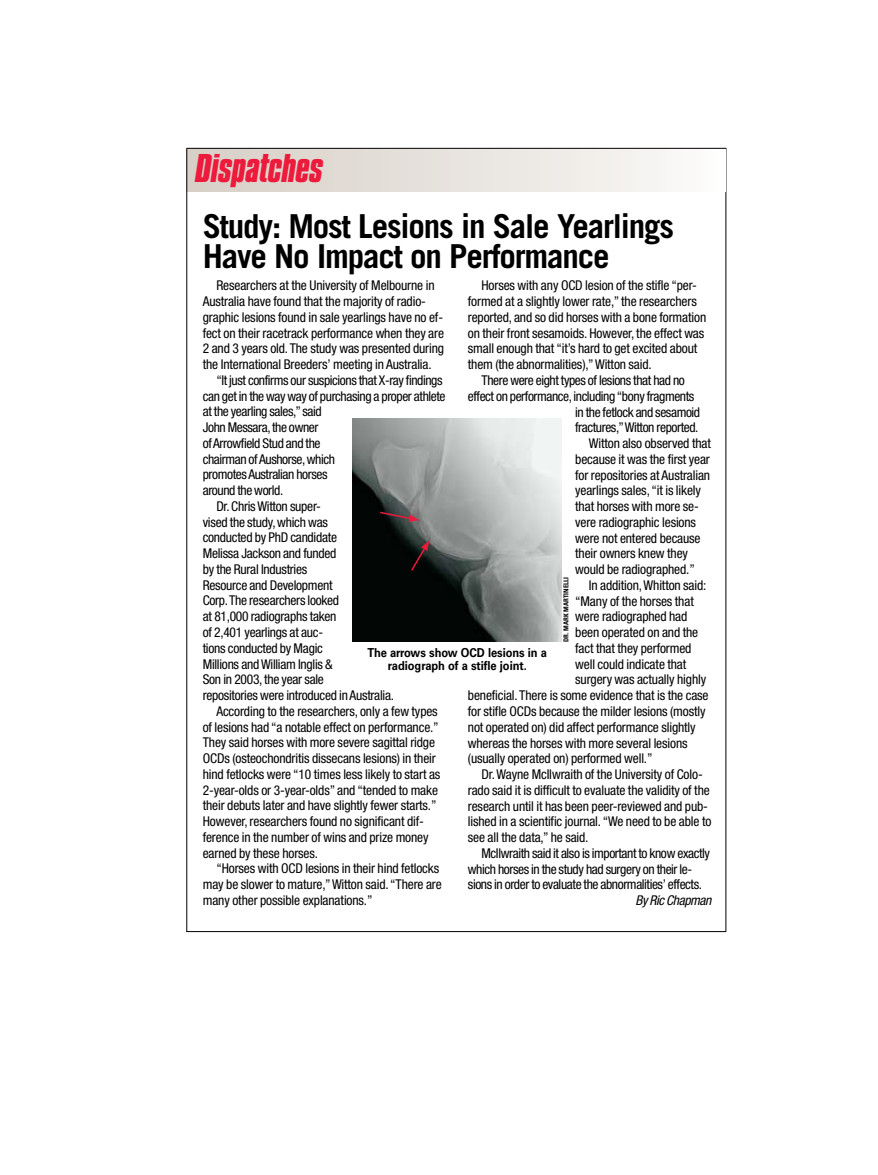
<style>
.page{position:relative;width:878px;height:1175px;background:#fff}
.page>*{position:absolute;margin:0;border:0;box-sizing:border-box;transform-origin:0 0}
.t1{font:italic 700 42px "Compacta EFOP";color:#ed1a3b}
.t2{font:700 33px/30px "Trade Gothic LT Std";letter-spacing:-.035em;color:#000}
.t3{font:condensed 13.5px "Helvetica Neue LT Std";letter-spacing:-.01em;color:#000}
.t4{font:condensed 13.5px "Helvetica Neue LT Std";letter-spacing:-.03em;color:#000}
.t5{font:italic condensed 13.5px "Helvetica Neue LT Std";letter-spacing:-.03em;color:#000}
.t6{font:700 12.3px/13.2px "Univers LT Std";letter-spacing:-.005em;color:#000;text-align:center;scale:.9 1}
.t7{font:700 condensed 6.75px "Univers LT Std";letter-spacing:.01em;color:#000}
</style>
<div class="page">
<hr style="left:725px;top:148px;width:1px;height:783px;background:#000">
<hr style="left:186px;top:931px;width:540px;height:1px;background:#000">
<div style="left:186px;top:148px;width:539px;height:43px;background:linear-gradient(to right,#d6cec5,#fbfaf9)"></div>
<hr style="left:186px;top:148px;width:1px;height:784px;background:#000">
<hr style="left:186px;top:148px;width:540px;height:1px;background:#000">
<img style="left:353px;top:418px;width:208px;height:224px">
<svg style="left:378px;top:510px;width:41px;height:12px"></svg>
<svg style="left:409px;top:540px;width:20px;height:32px"></svg>
<h1 class="t1" style="left:195px;top:146px;width:129px">Dispatches</h1>
<h2 class="t2" style="left:203px;top:210px;width:473px">Study: Most Lesions in Sale Yearlings<br>Have No Impact on Performance</h2>
<p class="t3" style="left:216px;top:278px;width:220px">Researchers at the University of Melbourne in</p>
<p class="t3" style="left:203px;top:293px;width:225px">Australia have found that the majority of radio-</p>
<p class="t3" style="left:203px;top:309px;width:242px">graphic lesions found in sale yearlings have no ef-</p>
<p class="t3" style="left:203px;top:325px;width:243px">fect on their racetrack performance when they are</p>
<p class="t3" style="left:203px;top:341px;width:243px">2 and 3 years old. The study was presented during</p>
<p class="t3" style="left:203px;top:356px;width:230px">the International Breeders’ meeting in Australia.</p>
<p class="t4" style="left:216px;top:372px;width:228px">“It just confirms our suspicions that X-ray findings</p>
<p class="t4" style="left:203px;top:388px;width:244px">can get in the way way of purchasing a proper athlete</p>
<p class="t4" style="left:203px;top:404px;width:120px">at the yearling sales,” said</p>
<p class="t4" style="left:203px;top:419px;width:117px">John Messara, the owner</p>
<p class="t4" style="left:203px;top:435px;width:119px">of Arrowfield Stud and the</p>
<p class="t4" style="left:203px;top:451px;width:134px">chairman of Aushorse, which</p>
<p class="t4" style="left:203px;top:467px;width:126px">promotes Australian horses</p>
<p class="t4" style="left:203px;top:482px;width:82px">around the world.</p>
<p class="t3" style="left:216px;top:498px;width:106px">Dr. Chris Witton super-</p>
<p class="t3" style="left:203px;top:514px;width:127px">vised the study, which was</p>
<p class="t3" style="left:203px;top:530px;width:136px">conducted by PhD candidate</p>
<p class="t3" style="left:203px;top:545px;width:135px">Melissa Jackson and funded</p>
<p class="t3" style="left:203px;top:561px;width:106px">by the Rural Industries</p>
<p class="t3" style="left:203px;top:577px;width:131px">Resource and Development</p>
<p class="t3" style="left:203px;top:593px;width:138px">Corp. The researchers looked</p>
<p class="t3" style="left:203px;top:608px;width:135px">at 81,000 radiographs taken</p>
<p class="t3" style="left:203px;top:624px;width:122px">of 2,401 yearlings at auc-</p>
<p class="t3" style="left:203px;top:640px;width:122px">tions conducted by Magic</p>
<p class="t3" style="left:203px;top:656px;width:131px">Millions and William Inglis &amp;</p>
<p class="t3" style="left:203px;top:671px;width:123px">Son in 2003, the year sale</p>
<p class="t3" style="left:203px;top:687px;width:193px">repositories were introduced in Australia.</p>
<p class="t3" style="left:216px;top:703px;width:223px">According to the researchers, only a few types</p>
<p class="t3" style="left:203px;top:719px;width:237px">of lesions had “a notable effect on performance.”</p>
<p class="t3" style="left:203px;top:734px;width:234px">They said horses with more severe sagittal ridge</p>
<p class="t3" style="left:203px;top:750px;width:234px">OCDs (osteochondritis dissecans lesions) in their</p>
<p class="t3" style="left:203px;top:766px;width:239px">hind fetlocks were “10 times less likely to start as</p>
<p class="t3" style="left:203px;top:782px;width:237px">2-year-olds or 3-year-olds” and “tended to make</p>
<p class="t3" style="left:203px;top:797px;width:235px">their debuts later and have slightly fewer starts.”</p>
<p class="t3" style="left:203px;top:813px;width:222px">However, researchers found no significant dif-</p>
<p class="t3" style="left:203px;top:829px;width:227px">ference in the number of wins and prize money</p>
<p class="t3" style="left:203px;top:845px;width:117px">earned by these horses.</p>
<p class="t3" style="left:216px;top:860px;width:224px">“Horses with OCD lesions in their hind fetlocks</p>
<p class="t3" style="left:203px;top:876px;width:240px">may be slower to mature,” Witton said. “There are</p>
<p class="t3" style="left:203px;top:892px;width:171px">many other possible explanations.”</p>
<p class="t3" style="left:481px;top:278px;width:217px">Horses with any OCD lesion of the stifle “per-</p>
<p class="t3" style="left:468px;top:293px;width:230px">formed at a slightly lower rate,” the researchers</p>
<p class="t3" style="left:468px;top:309px;width:240px">reported, and so did horses with a bone formation</p>
<p class="t3" style="left:468px;top:325px;width:238px">on their front sesamoids. However, the effect was</p>
<p class="t3" style="left:468px;top:341px;width:231px">small enough that “it’s hard to get excited about</p>
<p class="t3" style="left:468px;top:357px;width:185px">them (the abnormalities),” Witton said.</p>
<p class="t4" style="left:481px;top:372px;width:205px">There were eight types of lesions that had no</p>
<p class="t4" style="left:468px;top:388px;width:228px">effect on performance, including “bony fragments</p>
<p class="t4" style="left:575px;top:404px;width:126px">in the fetlock and sesamoid</p>
<p class="t4" style="left:575px;top:420px;width:125px">fractures,” Witton reported.</p>
<p class="t3" style="left:589px;top:435px;width:124px">Witton also observed that</p>
<p class="t3" style="left:575px;top:451px;width:136px">because it was the first year</p>
<p class="t3" style="left:575px;top:467px;width:136px">for repositories at Australian</p>
<p class="t3" style="left:575px;top:483px;width:127px">yearlings sales, “it is likely</p>
<p class="t3" style="left:575px;top:498px;width:125px">that horses with more se-</p>
<p class="t3" style="left:575px;top:514px;width:122px">vere radiographic lesions</p>
<p class="t3" style="left:575px;top:530px;width:127px">were not entered because</p>
<p class="t3" style="left:575px;top:546px;width:114px">their owners knew they</p>
<p class="t3" style="left:575px;top:561px;width:121px">would be radiographed.”</p>
<p class="t3" style="left:589px;top:577px;width:119px">In addition, Whitton said:</p>
<p class="t3" style="left:575px;top:593px;width:120px">“Many of the horses that</p>
<p class="t3" style="left:575px;top:609px;width:114px">were radiographed had</p>
<p class="t3" style="left:575px;top:624px;width:124px">been operated on and the</p>
<p class="t3" style="left:575px;top:640px;width:118px">fact that they performed</p>
<p class="t3" style="left:575px;top:656px;width:113px">well could indicate that</p>
<p class="t3" style="left:575px;top:672px;width:132px">surgery was actually highly</p>
<p class="t3" style="left:468px;top:687px;width:242px">beneficial. There is some evidence that is the case</p>
<p class="t3" style="left:468px;top:703px;width:239px">for stifle OCDs because the milder lesions (mostly</p>
<p class="t3" style="left:468px;top:719px;width:229px">not operated on) did affect performance slightly</p>
<p class="t3" style="left:468px;top:735px;width:221px">whereas the horses with more several lesions</p>
<p class="t3" style="left:468px;top:750px;width:186px">(usually operated on) performed well.”</p>
<p class="t3" style="left:481px;top:766px;width:223px">Dr. Wayne McIlwraith of the University of Colo-</p>
<p class="t3" style="left:468px;top:782px;width:243px">rado said it is difficult to evaluate the validity of the</p>
<p class="t3" style="left:468px;top:798px;width:241px">research until it has been peer-reviewed and pub-</p>
<p class="t3" style="left:468px;top:813px;width:245px">lished in a scientific journal. “We need to be able to</p>
<p class="t3" style="left:468px;top:829px;width:122px">see all the data,” he said.</p>
<p class="t4" style="left:481px;top:845px;width:230px">McIlwraith said it also is important to know exactly</p>
<p class="t4" style="left:468px;top:861px;width:226px">which horses in the study had surgery on their le-</p>
<p class="t4" style="left:468px;top:876px;width:236px">sions in order to evaluate the abnormalities’ effects.</p>
<p class="t5" style="left:635px;top:892px;width:77px">By Ric Chapman</p>
<p class="t7" style="left:562px;top:642px;width:67px;rotate:-90deg">Dr. Mark Martinelli</p>
<p class="t6" style="left:367px;top:646px;width:201px">The arrows show OCD lesions in a radiograph of a stifle joint.</p>
</div>
